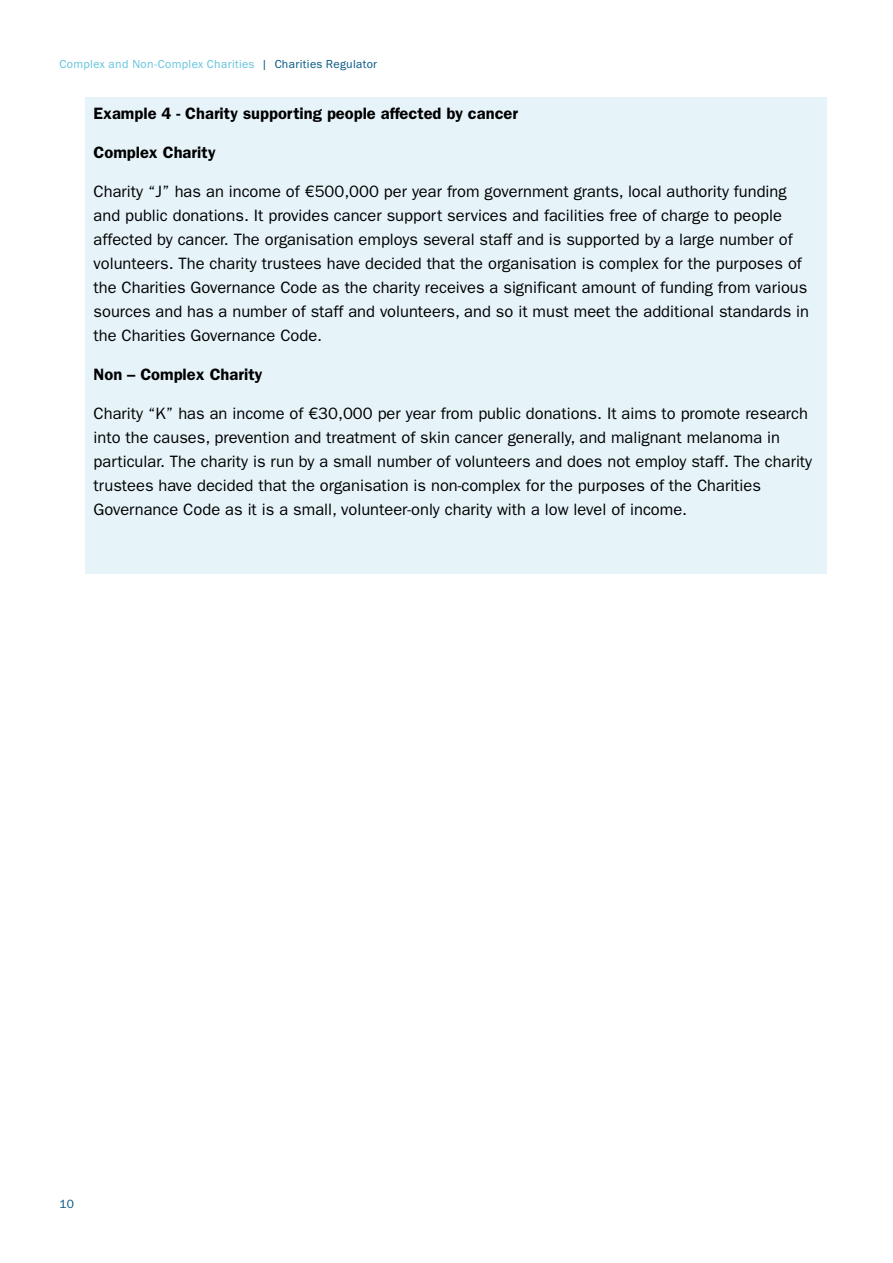
<style>
.page{position:relative;width:893px;height:1263px;background:#fff}
.page>*{position:absolute;margin:0;border:0;box-sizing:border-box;transform-origin:0 0}
.t1{font:16.5px/24px "Franklin Gothic";color:#000}
.t2{font:600 16.5px "Franklin Gothic";color:#000}
.t3{font:12px "Franklin Gothic URW Boo";letter-spacing:.03em;color:#60c4dc}
.t4{font:12px "Franklin Gothic";color:#005682}
.s1{color:#005682}
</style>
<div class="page">
<div style="left:85px;top:98px;width:741px;height:476px;background:#e6f4fa"></div>
<p class="t3" style="left:60px;top:56px;width:319px">Complex and Non-Complex Charities <span class="s1">| Charities Regulator</span></p>
<p class="t2" style="left:94px;top:103px;width:426px">Example 4 - Charity supporting people affected by cancer</p>
<p class="t2" style="left:94px;top:142px;width:124px">Complex Charity</p>
<p class="t1" style="left:94px;top:179px;width:717px">Charity “J” has an income of €500,000 per year from government grants, local authority funding and public donations. It provides cancer support services and facilities free of charge to people affected by cancer. The organisation employs several staff and is supported by a large number of volunteers. The charity trustees have decided that the organisation is complex for the purposes of the Charities Governance Code as the charity receives a significant amount of funding from various sources and has a number of staff and volunteers, and so it must meet the additional standards in the Charities Governance Code.</p>
<p class="t2" style="left:94px;top:364px;width:170px">Non – Complex Charity</p>
<p class="t1" style="left:94px;top:401px;width:720px">Charity “K” has an income of €30,000 per year from public donations. It aims to promote research into the causes, prevention and treatment of skin cancer generally, and malignant melanoma in particular. The charity is run by a small number of volunteers and does not employ staff. The charity trustees have decided that the organisation is non-complex for the purposes of the Charities Governance Code as it is a small, volunteer-only charity with a low level of income.</p>
<p class="t4" style="left:60px;top:1197px;width:16px">10</p>
</div>
